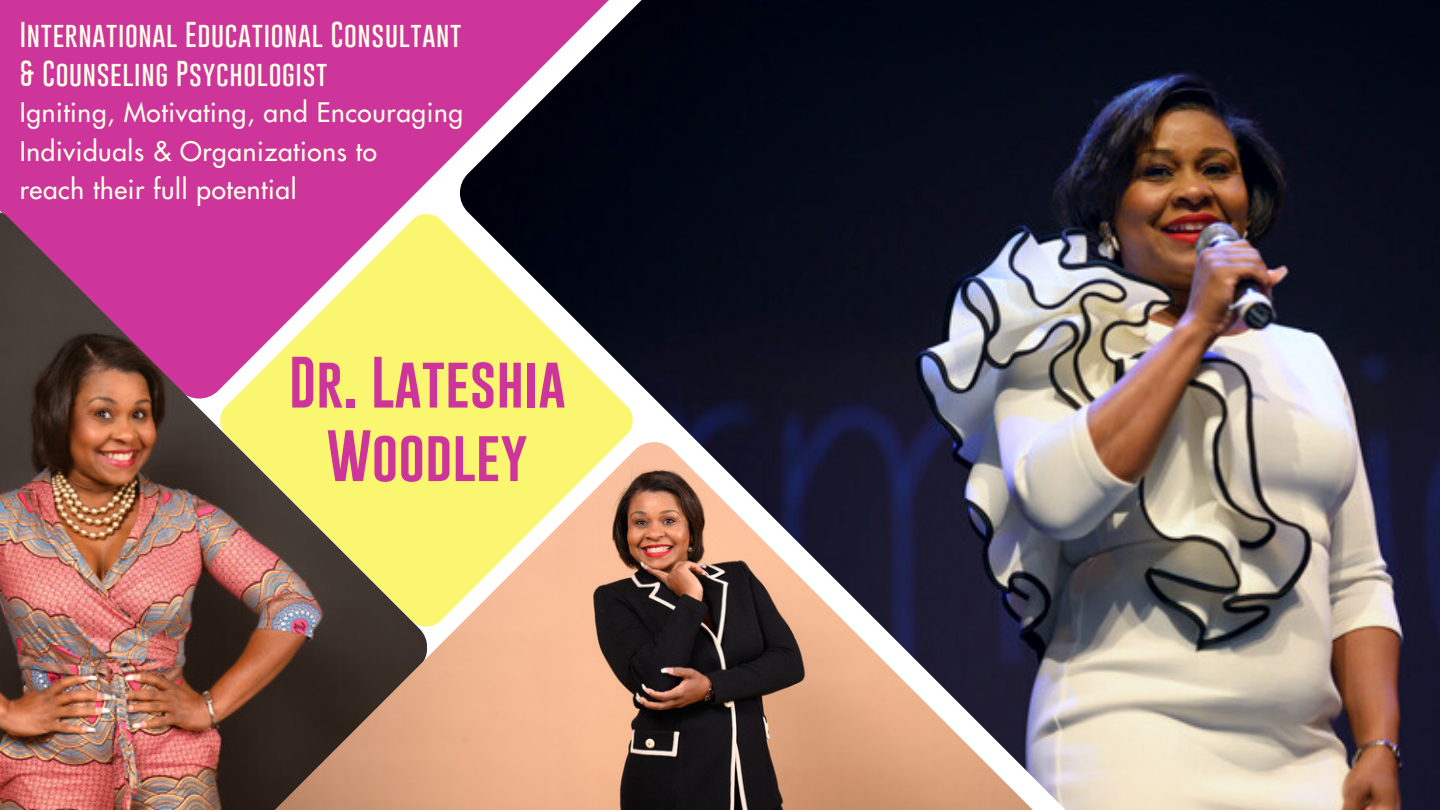
<style>
.page{position:relative;width:1440px;height:810px;background:#fff}
.page>*{position:absolute;margin:0;border:0;box-sizing:border-box;transform-origin:0 0}
.t1{font:53px/73.5px "Gobold";color:#cd359b;text-align:center}
.t2{font:26.2px/38.5px "Futura";letter-spacing:.025em;color:#fffee6}
.t3{font:100 26.2px/38.5px "Gobold";letter-spacing:.025em;color:#fffee6}
</style>
<div class="page">
<div style="left:0;top:0;width:460px;height:212px;background:#cd359b"></div>
<img style="left:0;top:212px;width:269px;height:598px">
<img style="left:269px;top:629px;width:191px;height:181px">
<img style="left:460px;top:0;width:980px;height:810px">
<svg style="left:218px;top:212px;width:417px;height:417px;background:#ceb675"></svg>
<p class="t3" style="left:20px;top:15px;width:443px">International Educational Consultant &amp; Counseling Psychologist</p>
<p class="t2" style="left:20px;top:93px;width:445px">Igniting, Motivating, and Encouraging<br>Individuals &amp; Organizations to<br>reach their full potential</p>
<h1 class="t1" style="left:289px;top:346px;width:278px">Dr. Lateshia<br>Woodley</h1>
</div>
